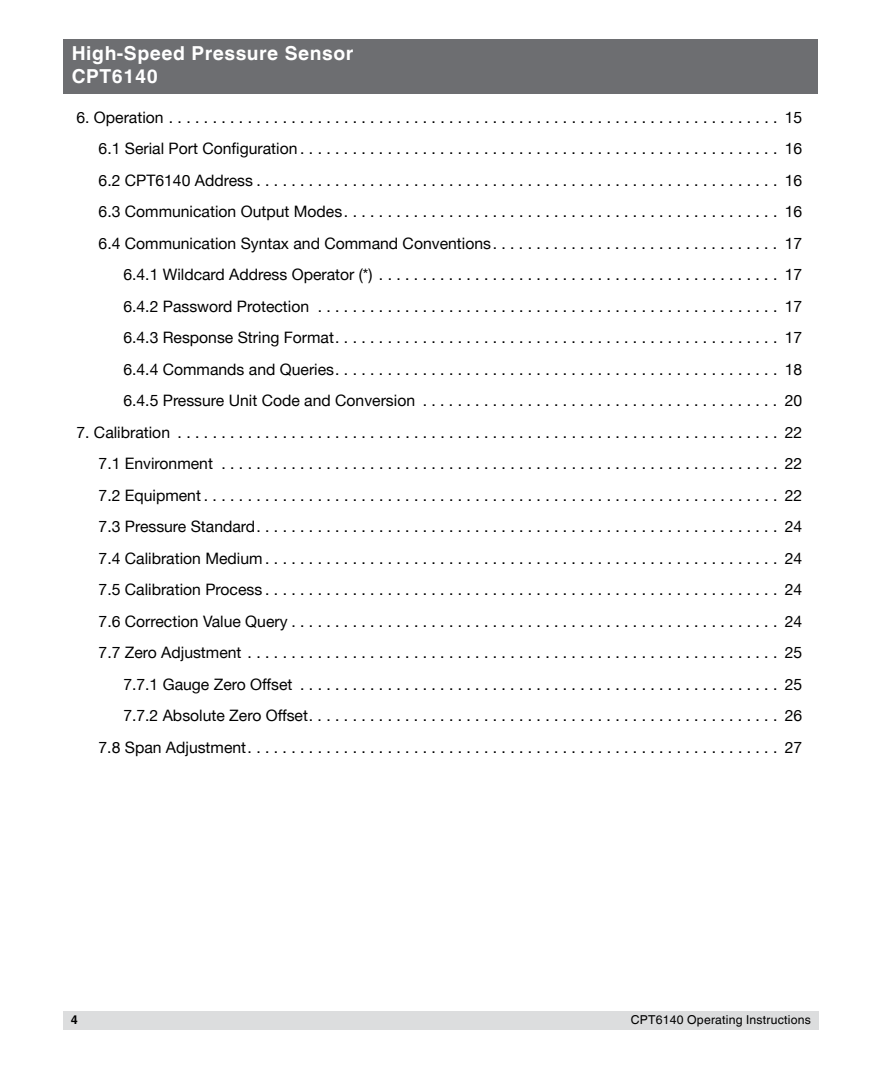
<style>
.page{position:relative;width:882px;height:1071px;background:#fff}
.page>*{position:absolute;margin:0;border:0;box-sizing:border-box;transform-origin:0 0}
.t1{font:700 19.25px/22.8px "Helvetica World";letter-spacing:.03em;color:#fff}
.t2{font:15.75px/31.5px "Helvetica Neue";color:#000;text-align:right}
.t3{font:12.25px "Helvetica World";letter-spacing:.02em;color:#000}
.t4{font:700 12.25px "Helvetica World";color:#000}
</style>
<div class="page">
<div style="left:63px;top:1011px;width:756px;height:19px;background:#dcddde"></div>
<div style="left:64px;top:39px;width:754px;height:55px;background:#6d6e71"></div>
<p class="t1" style="left:72px;top:44px;width:283px">High-Speed Pressure Sensor<br>CPT6140</p>
<p class="t2" style="left:76px;top:103px;width:727px">6. Operation ...................................................................... 15<br>6.1 Serial Port Configuration ....................................................... 16<br>6.2 CPT6140 Address ............................................................ 16<br>6.3 Communication Output Modes .................................................. 16<br>6.4 Communication Syntax and Command Conventions . . . . . . . . . . . . . . . . . . . . . . . . . . . . . . . . . 17<br>6.4.1 Wildcard Address Operator (*) .............................................. 17<br>6.4.2 Password Protection ..................................................... 17<br>6.4.3 Response String Format ................................................... 17<br>6.4.4 Commands and Queries ................................................... 18<br>6.4.5 Pressure Unit Code and Conversion ......................................... 20</p>
<p class="t2" style="left:76px;top:418px;width:727px">7. Calibration ..................................................................... 22<br>7.1 Environment ................................................................ 22<br>7.2 Equipment .................................................................. 22<br>7.3 Pressure Standard ............................................................ 24<br>7.4 Calibration Medium ........................................................... 24<br>7.5 Calibration Process ........................................................... 24<br>7.6 Correction Value Query ........................................................ 24<br>7.7 Zero Adjustment ............................................................. 25<br>7.7.1 Gauge Zero Offset ....................................................... 25<br>7.7.2 Absolute Zero Offset ...................................................... 26<br>7.8 Span Adjustment ............................................................. 27</p>
<p class="t4" style="left:71px;top:1015px;width:9px">4</p>
<p class="t3" style="left:631px;top:1015px;width:182px">CPT6140 Operating Instructions</p>
</div>
